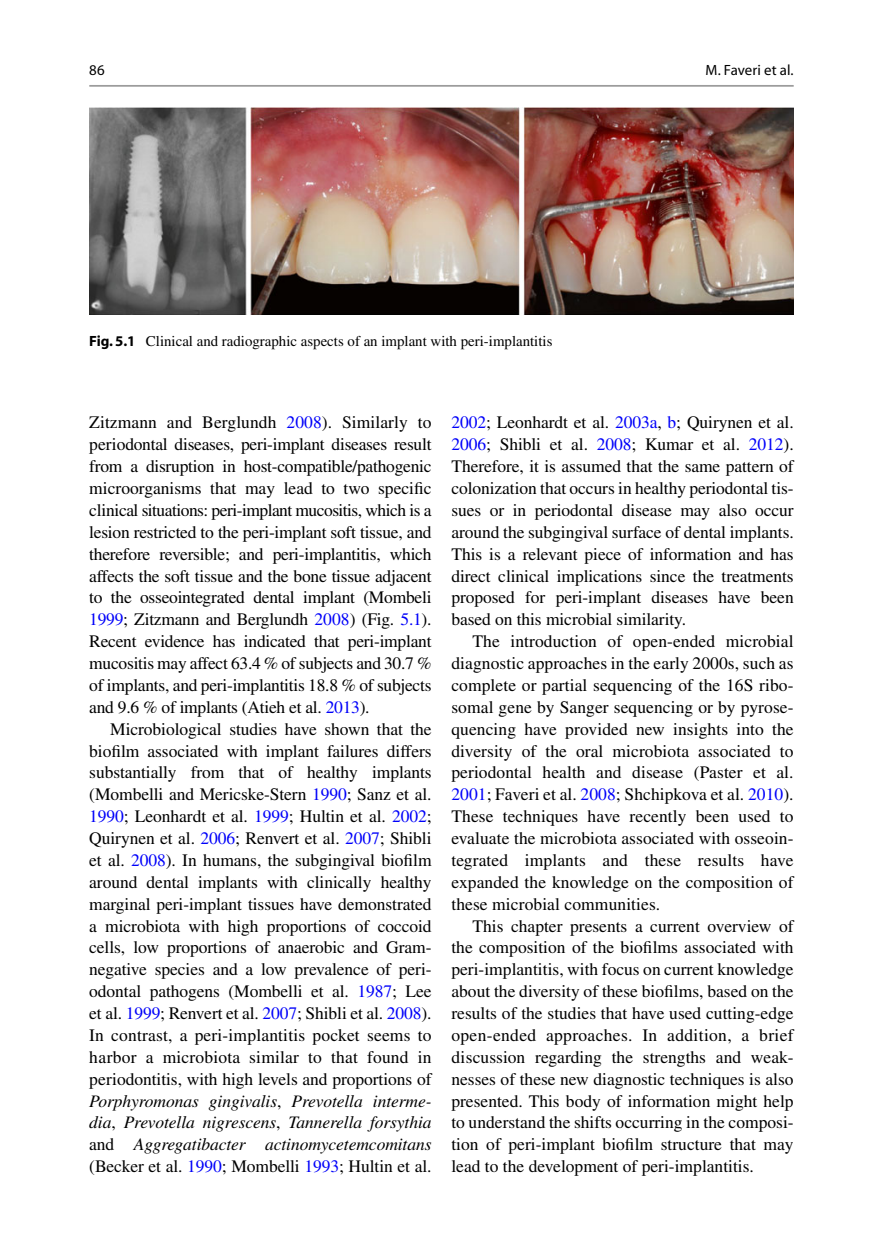
<style>
.page{position:relative;width:883px;height:1260px;background:#fff}
.page>*{position:absolute;margin:0;border:0;box-sizing:border-box;transform-origin:0 0}
.t1{font:17.5px/21.9px "Dmdkfl Times";letter-spacing:-.005em;color:#000;text-align:justify}
.t2{font:italic 17.5px/21.9px "Kylrlb Times";letter-spacing:-.005em;color:#000;text-align:justify}
.t3{font:14.88px "Dmdkfl Times";color:#000}
.t4{font:14.88px "Qgbfhn Myriad";letter-spacing:.005em;color:#000}
.s1{font-family:"Rcwtkf Myriad";font-weight:700}
.s2{color:#0000fa}
.s3{font-family:"Dmdkfl Times";font-style:normal}
</style>
<div class="page">
<img style="left:90px;top:107px;width:703px;height:208px">
<hr style="left:89px;top:85px;width:705px;height:2px;background:#9c9c9c">
<p class="t4" style="left:89px;top:64px;width:17px">86</p>
<p class="t3" style="left:89px;top:336px;width:465px"><span class="s1">Fig. 5.1</span> Clinical and radiographic aspects of an implant with peri-implantitis</p>
<p class="t4" style="left:705px;top:64px;width:90px">M. Faveri et al.</p>
<p class="t1" style="left:89px;top:413px;width:344px">Zitzmann and Berglundh <span class="s2">2008</span> ). Similarly to periodontal diseases, peri- implant diseases result from a disruption in host- compatible/pathogenic microorganisms that may lead to two specific clinical situations: peri- implant mucositis, which is a lesion restricted to the peri-implant soft tissue, and therefore reversible; and peri-implantitis, which affects the soft tissue and the bone tissue adjacent to the osseointegrated dental implant (Mombeli <span class="s2">1999</span> ; Zitzmann and Berglundh <span class="s2">2008</span> ) (Fig. <span class="s2">5.1</span> ).<br>Recent evidence has indicated that peri-implant mucositis may affect 63.4 % of subjects and 30.7 % of implants, and peri-implantitis 18.8 % of subjects and 9.6 % of implants (Atieh et al. <span class="s2">2013</span> ) .</p>
<p class="t1" style="left:89px;top:720px;width:344px;text-indent:21px">Microbiological studies have shown that the biofilm associated with implant failures differs substantially from that of healthy implants (Mombelli and Mericske-Stern <span class="s2">1990</span> ; Sanz et al.<br><span class="s2">1990</span> ; Leonhardt et al. <span class="s2">1999</span> ; Hultin et al. <span class="s2">2002</span> ; Quirynen et al. <span class="s2">2006</span> ; Renvert et al. <span class="s2">2007</span> ; Shibli et al. <span class="s2">2008</span> ). In humans, the subgingival biofilm around dental implants with clinically healthy marginal peri-implant tissues have demonstrated a microbiota with high proportions of coccoid cells, low proportions of anaerobic and Gram&shy;negative species and a low prevalence of peri&shy;odontal pathogens (Mombelli et al. <span class="s2">1987</span> ; Lee et al. <span class="s2">1999</span> ; Renvert et al. <span class="s2">2007</span> ; Shibli et al. <span class="s2">2008</span> ).<br>In contrast, a peri-implantitis pocket seems to harbor a microbiota similar to that found in periodontitis, with high levels and proportions of</p>
<p class="t2" style="left:89px;top:1091px;width:344px">Porphyromonas gingivalis <span class="s3">,</span> Prevotella interme&shy;dia <span class="s3">,</span> Prevotella nigrescens <span class="s3">,</span> Tannerella forsythia <span class="s3">and</span> Aggregatibacter actinomycetemcomitans</p>
<p class="t1" style="left:89px;top:1157px;width:344px">(Becker et al. <span class="s2">1990</span> ; Mombelli <span class="s2">1993</span> ; Hultin et al.</p>
<p class="t1" style="left:451px;top:413px;width:344px"><span class="s2">2002</span> ; Leonhardt et al. <span class="s2">2003a</span> , <span class="s2">b</span>; Quirynen et al.<br><span class="s2">2006</span> ; Shibli et al. <span class="s2">2008</span> ; Kumar et al. <span class="s2">2012</span> ).<br>Therefore, it is assumed that the same pattern of colonization that occurs in healthy periodontal tis&shy;sues or in periodontal disease may also occur around the subgingival surface of dental implants.<br>This is a relevant piece of information and has direct clinical implications since the treatments proposed for peri- implant diseases have been based on this microbial similarity.</p>
<p class="t1" style="left:451px;top:632px;width:344px;text-indent:21px">The introduction of open-ended microbial diagnostic approaches in the early 2000s, such as complete or partial sequencing of the 16S ribo&shy;somal gene by Sanger sequencing or by pyrose&shy;quencing have provided new insights into the diversity of the oral microbiota associated to periodontal health and disease (Paster et al.<br><span class="s2">2001</span> ; Faveri et al. <span class="s2">2008</span> ; Shchipkova et al. <span class="s2">2010</span> ).<br>These techniques have recently been used to evaluate the microbiota associated with osseoin&shy;tegrated implants and these results have expanded the knowledge on the composition of these microbial communities.</p>
<p class="t1" style="left:451px;top:916px;width:344px;text-indent:21px">This chapter presents a current overview of the composition of the biofilms associated with peri-implantitis, with focus on current knowledge about the diversity of these biofilms, based on the results of the studies that have used cutting-edge open-ended approaches. In addition, a brief discussion regarding the strengths and weak&shy;nesses of these new diagnostic techniques is also presented. This body of information might help to understand the shifts occurring in the composi&shy;tion of peri-implant biofilm structure that may lead to the development of peri-implantitis.</p>
</div>
